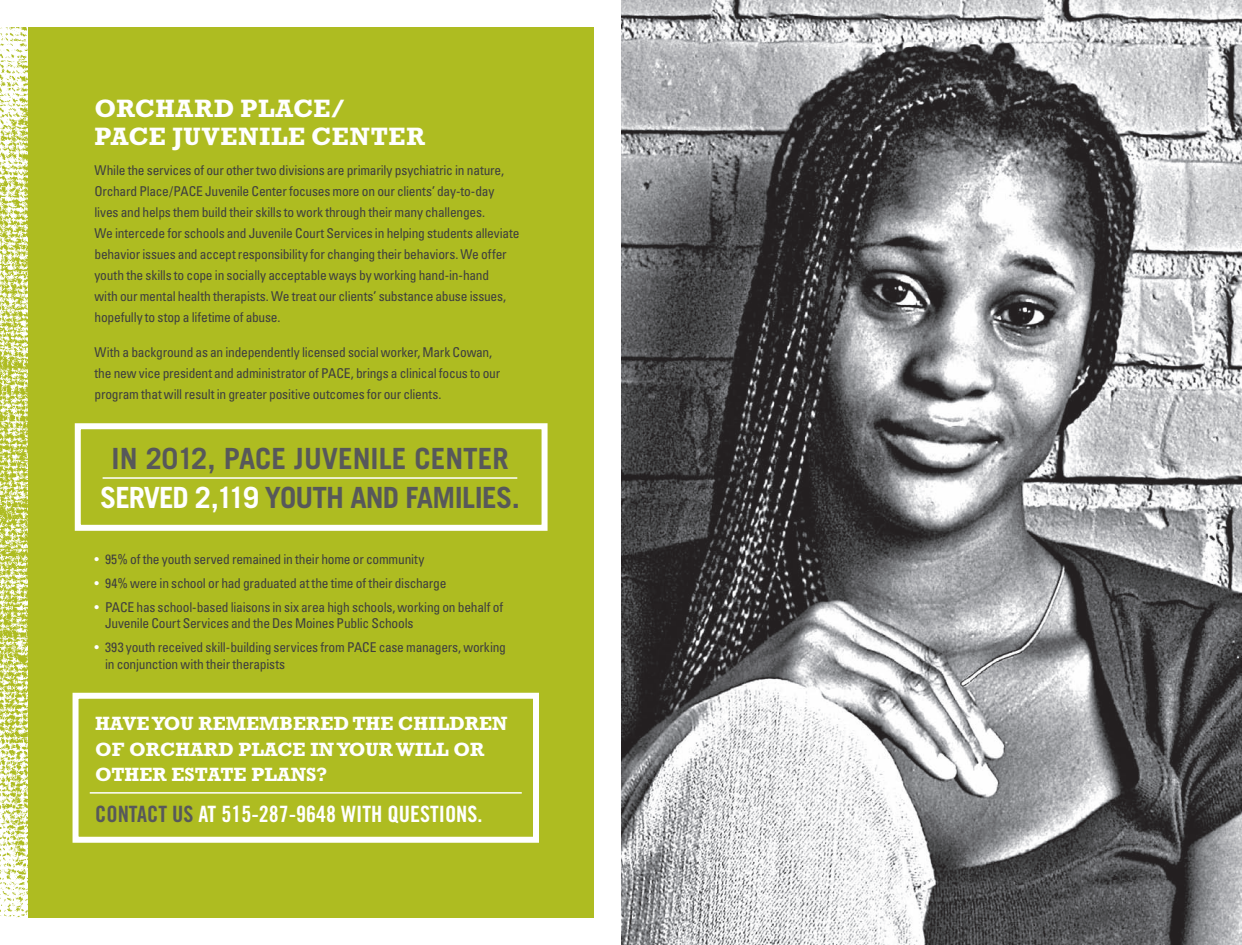
<style>
.page{position:relative;width:1242px;height:945px;background:#fff}
.page>*{position:absolute;margin:0;border:0;box-sizing:border-box;transform-origin:0 0}
.t1{font:700 29.25px/39px "Trade Gothic";letter-spacing:-.02em;color:#57585a;text-align:center}
.t2{font:700 25.5px/28.5px "Rockwell";letter-spacing:.025em;color:#fff}
.t3{font:22.5px "Trade Gothic Bold Cond Twenty";color:#fff}
.t4{font:700 19.5px/25.5px "Rockwell";color:#fff}
.t5{font:condensed 13.5px/21px "Univers";letter-spacing:-.015em;color:#3e3e3f}
.s1{color:#fff}
.s2{color:#57585a}
</style>
<div class="page">
<div style="left:0;top:27px;width:594px;height:891px;background:#aebc21"></div>
<div style="left:75px;top:423px;width:473px;height:108px;border:6px solid #fff"></div>
<hr style="left:103px;top:477px;width:414px;height:2px;background:#fff">
<img style="left:0;top:27px;width:28px;height:891px">
<img style="left:621px;top:0;width:621px;height:945px">
<div style="left:73px;top:693px;width:466px;height:150px;border:6px solid #fff"></div>
<hr style="left:90px;top:792px;width:432px;height:2px;background:#fff">
<p class="t2" style="left:94px;top:93px;width:332px">ORCHARD PLACE/<br>PACE JUVENILE CENTER</p>
<p class="t5" style="left:94px;top:160px;width:427px">While the services of our other two divisions are primarily psychiatric in nature, Orchard Place/PACE Juvenile Center focuses more on our clients’ day-to-day lives and helps them build their skills to work through their many challenges.<br>We intercede for schools and Juvenile Court Services in helping students alleviate behavior issues and accept responsibility for changing their behaviors. We offer youth the skills to cope in socially acceptable ways by working hand-in-hand<br>with our mental health therapists. We treat our clients’ substance abuse issues, hopefully to stop a lifetime of abuse.</p>
<p class="t5" style="left:94px;top:341px;width:407px">With a background as an independently licensed social worker, Mark Cowan, the new vice president and administrator of PACE, brings a clinical focus to our program that will result in greater positive outcomes for our clients.</p>
<p class="t1" style="left:100px;top:439px;width:421px">IN 2012, PACE JUVENILE CENTER<br><span class="s1">SERVED 2,119</span> YOUTH AND FAMILIES.</p>
<p class="t5" style="left:94px;top:548px;width:331px"><span class="s1">•</span> 95% of the youth served remained in their home or community</p>
<p class="t5" style="left:94px;top:572px;width:354px"><span class="s1">•</span> 94% were in school or had graduated at the time of their discharge</p>
<p class="t5" style="left:105px;top:598px;width:400px;line-height:16.5px;text-indent:-11px"><span class="s1">•</span> PACE has school-based liaisons in six area high schools, working on behalf of<br>Juvenile Court Services and the Des Moines Public Schools</p>
<p class="t5" style="left:105px;top:639px;width:403px;line-height:16.5px;text-indent:-11px"><span class="s1">•</span> 393 youth received skill-building services from PACE case managers, working in conjunction with their therapists</p>
<p class="t4" style="left:95px;top:711px;width:414px">HAVE YOU REMEMBERED THE CHILDREN<br>OF ORCHARD PLACE IN YOUR WILL OR<br>OTHER ESTATE PLANS?</p>
<p class="t3" style="left:95px;top:800px;width:389px"><span class="s2">CONTACT US</span> AT 515-287-9648 WITH QUESTIONS.</p>
</div>
